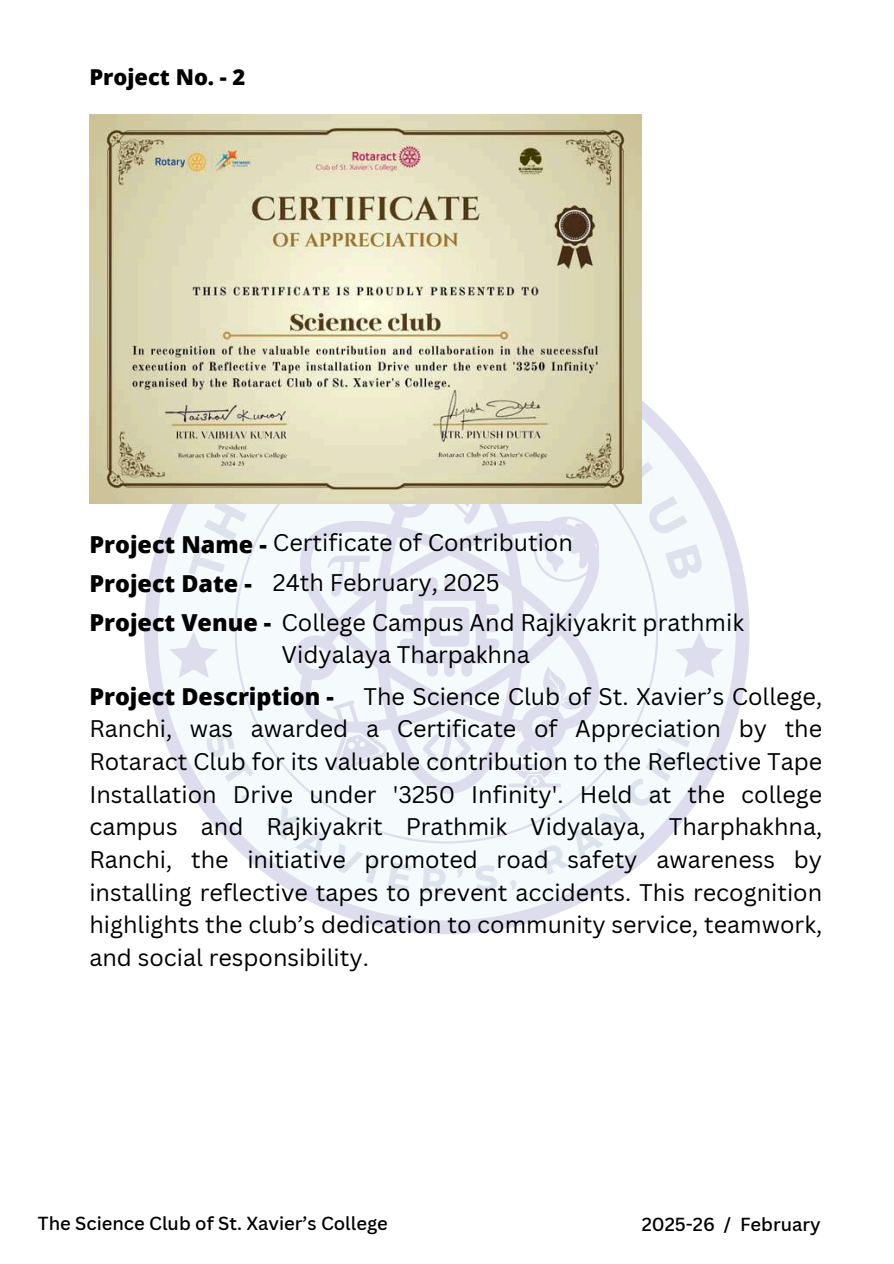
<style>
.page{position:relative;width:894px;height:1264px;background:#fff}
.page>*{position:absolute;margin:0;border:0;box-sizing:border-box;transform-origin:0 0}
.t1{font:23.4px/32.7px "Canva Sans";color:#000}
.t2{font:800 23.4px "Open Sans";color:#000}
.t3{font:800 21.9px "Open Sans";color:#000}
.t4{font:500 18.45px "Canva Sans";color:#000}
.t5{font:500 18.3px "Canva Sans";color:#000}
.s1{font-family:"Open Sans";font-weight:800}
</style>
<div class="page">
<div style="left:144px;top:329px;width:605px;height:605px;background:#dedded;border-radius:50%"></div>
<div style="left:158px;top:343px;width:577px;height:577px;background:#f5fbfc;border-radius:50%"></div>
<svg style="left:234px;top:420px;width:423px;height:423px"></svg>
<svg style="left:170px;top:632px;width:47px;height:46px"></svg>
<svg style="left:293px;top:504px;width:311px;height:289px"></svg>
<svg style="left:435px;top:504px;width:83px;height:20px"></svg>
<svg style="left:326px;top:555px;width:44px;height:45px"></svg>
<svg style="left:316px;top:694px;width:73px;height:79px"></svg>
<svg style="left:533px;top:516px;width:66px;height:66px"></svg>
<svg style="left:422px;top:724px;width:49px;height:48px"></svg>
<img style="left:89px;top:114px;width:552px;height:390px">
<svg style="left:188px;top:499px;width:59px;height:83px"></svg>
<svg style="left:622px;top:461px;width:65px;height:77px"></svg>
<svg style="left:203px;top:728px;width:51px;height:74px"></svg>
<svg style="left:265px;top:804px;width:115px;height:79px"></svg>
<svg style="left:504px;top:631px;width:219px;height:258px"></svg>
<p class="t3" style="left:89px;top:61px;width:157px">Project No. - 2</p>
<p class="t1" style="left:89px;top:525px;width:485px"><span class="s1">Project Name -</span> Certificate of Contribution</p>
<p class="t2" style="left:89px;top:567px;width:164px">Project Date -</p>
<p class="t1" style="left:89px;top:605px;width:656px"><span class="s1">Project Venue -</span> College Campus And Rajkiyakrit prathmik</p>
<p class="t1" style="left:273px;top:566px;width:228px">24th February, 2025</p>
<p class="t1" style="left:363px;top:633px;width:460px;line-height:41.4px;text-indent:-82px">Vidyalaya Tharpakhna<br>The Science Club of St. Xavier’s College,</p>
<p class="t1" style="left:89px;top:712px;width:734px;text-align:justify">Ranchi, was awarded a Certificate of Appreciation by the Rotaract Club for its valuable contribution to the Reflective Tape Installation Drive under '3250 Infinity'. Held at the college campus and Rajkiyakrit Prathmik Vidyalaya, Tharphakhna, Ranchi, the initiative promoted road safety awareness by installing reflective tapes to prevent accidents. This recognition highlights the club’s dedication to community service, teamwork, and social responsibility.</p>
<p class="t2" style="left:89px;top:680px;width:246px">Project Description -</p>
<p class="t5" style="left:38px;top:1209px;width:351px">The Science Club of St. Xavier’s College</p>
<p class="t4" style="left:641px;top:1211px;width:180px">2025-26 / February</p>
</div>
